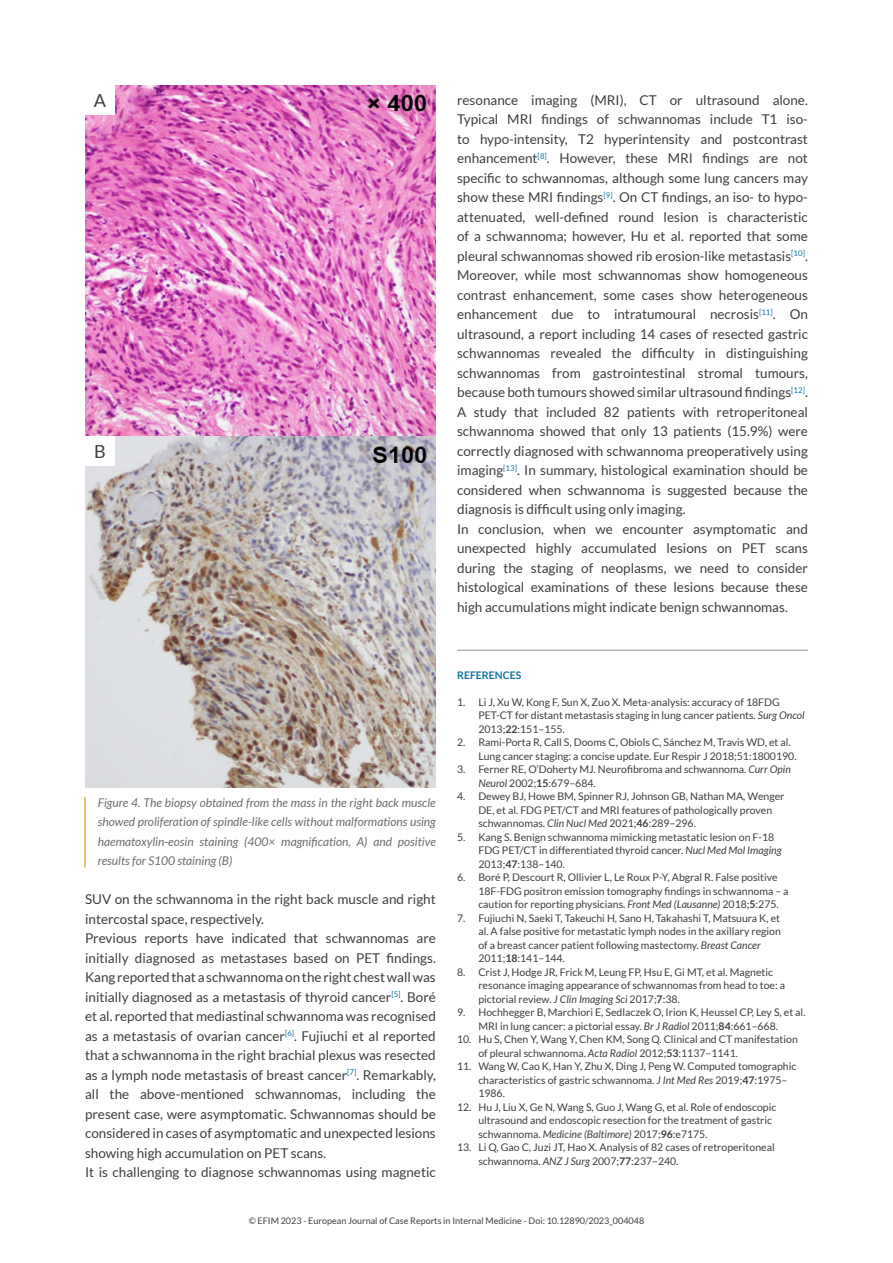
<style>
.page{position:relative;width:893px;height:1263px;background:#fff}
.page>*{position:absolute;margin:0;border:0;box-sizing:border-box;transform-origin:0 0}
.t1{font:18px "Lato";color:#3e3e3f}
.testo_normale{font:13.5px/19.5px "Lato";color:#3e3e3f;text-align:justify}
.dida{font:italic 12px/19.5px "Lato";color:#6c6d70;text-align:justify}
.reference{font:10.5px/13.5px "Lato";color:#3e3e3f}
.t2{font:700 10.5px "Lato";color:#1373a1}
.t3{font:9px "Lato";color:#3e3e3f}
.s1{font-style:italic}
.s2{font-weight:700}
</style>
<div class="page">
<hr style="left:84px;top:797px;width:2px;height:70px;background:#faa633">
<img style="left:85px;top:85px;width:351px;height:702px">
<div style="left:85px;top:85px;width:30px;height:30px;background:#fff"></div>
<div style="left:85px;top:436px;width:30px;height:30px;background:#fff"></div>
<hr style="left:457px;top:650px;width:351px;height:1px;background:#939598">
<p class="t1" style="left:94px;top:91px;width:14px">A</p>
<p class="t1" style="left:94px;top:442px;width:13px">B</p>
<p class="testo_normale" style="left:457px;top:90px;width:352px">resonance imaging (MRI), CT or ultrasound alone.<br>Typical MRI findings of schwannomas include T1 iso&shy;to hypo-intensity, T2 hyperintensity and postcontrast enhancement<sup>[8]</sup>. However, these MRI findings are not specific to schwannomas, although some lung cancers may show these MRI findings<sup>[9]</sup>. On CT findings, an iso- to hypo&shy;attenuated, well-defined round lesion is characteristic of a schwannoma; however, Hu et al. reported that some pleural schwannomas showed rib erosion-like metastasis<sup>[10]</sup>.<br>Moreover, while most schwannomas show homogeneous contrast enhancement, some cases show heterogeneous enhancement due to intratumoural necrosis<sup>[11]</sup>. On ultrasound, a report including 14 cases of resected gastric schwannomas revealed the difficulty in distinguishing schwannomas from gastrointestinal stromal tumours, because both tumours showed similar ultrasound findings<sup>[12]</sup>.<br>A study that included 82 patients with retroperitoneal schwannoma showed that only 13 patients (15.9%) were correctly diagnosed with schwannoma preoperatively using imaging<sup>[13]</sup>. In summary, histological examination should be considered when schwannoma is suggested because the diagnosis is difficult using only imaging.</p>
<p class="testo_normale" style="left:457px;top:519px;width:352px">In conclusion, when we encounter asymptomatic and unexpected highly accumulated lesions on PET scans during the staging of neoplasms, we need to consider histological examinations of these lesions because these high accumulations might indicate benign schwannomas.</p>
<p class="dida" style="left:98px;top:793px;width:340px">Figure 4. The biopsy obtained from the mass in the right back muscle showed proliferation of spindle-like cells without malformations using haematoxylin-eosin staining (400× magnification, A) and positive results for S100 staining (B)</p>
<p class="testo_normale" style="left:85px;top:889px;width:352px">SUV on the schwannoma in the right back muscle and right intercostal space, respectively.</p>
<p class="testo_normale" style="left:85px;top:928px;width:352px">Previous reports have indicated that schwannomas are initially diagnosed as metastases based on PET findings.<br>Kang reported that a schwannoma on the right chest wall was initially diagnosed as a metastasis of thyroid cancer<sup>[5]</sup>. Boré et al. reported that mediastinal schwannoma was recognised as a metastasis of ovarian cancer<sup>[6]</sup>. Fujiuchi et al reported that a schwannoma in the right brachial plexus was resected as a lymph node metastasis of breast cancer<sup>[7]</sup>. Remarkably, all the above-mentioned schwannomas, including the present case, were asymptomatic. Schwannomas should be considered in cases of asymptomatic and unexpected lesions showing high accumulation on PET scans.</p>
<p class="testo_normale" style="left:85px;top:1162px;width:352px">It is challenging to diagnose schwannomas using magnetic</p>
<p class="t2" style="left:457px;top:669px;width:66px">REFERENCES</p>
<p class="reference" style="left:478px;top:695px;width:328px;text-indent:-21px">1. Li J, Xu W, Kong F, Sun X, Zuo X. Meta-analysis: accuracy of 18FDG<br>PET-CT for distant metastasis staging in lung cancer patients. <span class="s1">Surg Oncol<br></span>2013;<span class="s2">22</span>:151–155.</p>
<p class="reference" style="left:478px;top:735px;width:320px;text-indent:-21px">2. Rami-Porta R, Call S, Dooms C, Obiols C, Sánchez M, Travis WD, et al.<br>Lung cancer staging: a concise update. Eur Respir J 2018;51:1800190.</p>
<p class="reference" style="left:478px;top:762px;width:314px;text-indent:-21px">3. Ferner RE, O’Doherty MJ. Neurofibroma and schwannoma. <span class="s1">Curr Opin<br>Neurol</span> 2002;<span class="s2">15</span>:679–684.</p>
<p class="reference" style="left:478px;top:789px;width:308px;text-indent:-21px">4. Dewey BJ, Howe BM, Spinner RJ, Johnson GB, Nathan MA, Wenger<br>DE, et al. FDG PET/CT and MRI features of pathologically proven schwannomas. <span class="s1">Clin Nucl Med</span> 2021;<span class="s2">46</span>:289–296.</p>
<p class="reference" style="left:478px;top:830px;width:305px;text-indent:-21px">5. Kang S. Benign schwannoma mimicking metastatic lesion on F-18<br>FDG PET/CT in differentiated thyroid cancer. <span class="s1">Nucl Med Mol Imaging<br></span>2013;<span class="s2">47</span>:138–140.</p>
<p class="reference" style="left:478px;top:870px;width:312px;text-indent:-21px">6. Boré P, Descourt R, Ollivier L, Le Roux P-Y, Abgral R. False positive<br>18F-FDG positron emission tomography findings in schwannoma – a caution for reporting physicians. <span class="s1">Front Med (Lausanne)</span> 2018;<span class="s2">5</span>:275.</p>
<p class="reference" style="left:478px;top:911px;width:304px;text-indent:-21px">7. Fujiuchi N, Saeki T, Takeuchi H, Sano H, Takahashi T, Matsuura K, et al. A false positive for metastatic lymph nodes in the axillary region of a breast cancer patient following mastectomy. <span class="s1">Breast Cancer </span>2011;<span class="s2">18</span>:141–144.</p>
<p class="reference" style="left:478px;top:965px;width:308px;text-indent:-21px">8. Crist J, Hodge JR, Frick M, Leung FP, Hsu E, Gi MT, et al. Magnetic resonance imaging appearance of schwannomas from head to toe: a pictorial review. <span class="s1">J Clin Imaging Sci</span> 2017;<span class="s2">7</span>:38.</p>
<p class="reference" style="left:457px;top:1005px;width:350px;text-align:center">9. Hochhegger B, Marchiori E, Sedlaczek O, Irion K, Heussel CP, Ley S, et al.<br>MRI in lung cancer: a pictorial essay. <span class="s1">Br J Radiol</span> 2011;<span class="s2">84</span>:661–668.</p>
<p class="reference" style="left:478px;top:1032px;width:321px;text-indent:-21px">10. Hu S, Chen Y, Wang Y, Chen KM, Song Q. Clinical and CT manifestation of pleural schwannoma. <span class="s1">Acta Radiol</span> 2012;<span class="s2">53</span>:1137–1141.</p>
<p class="reference" style="left:478px;top:1059px;width:319px;text-indent:-21px">11. Wang W, Cao K, Han Y, Zhu X, Ding J, Peng W. Computed tomographic characteristics of gastric schwannoma. <span class="s1">J Int Med Res</span> 2019;<span class="s2">47</span>:1975–<br>1986.</p>
<p class="reference" style="left:478px;top:1100px;width:299px;text-indent:-21px">12. Hu J, Liu X, Ge N, Wang S, Guo J, Wang G, et al. Role of endoscopic ultrasound and endoscopic resection for the treatment of gastric schwannoma. <span class="s1">Medicine (Baltimore)</span> 2017;<span class="s2">96</span>:e7175.</p>
<p class="reference" style="left:478px;top:1140px;width:298px;text-indent:-21px">13. Li Q, Gao C, Juzi JT, Hao X. Analysis of 82 cases of retroperitoneal schwannoma. <span class="s1">ANZ J Surg</span> 2007;<span class="s2">77</span>:237–240.</p>
<p class="t3" style="left:249px;top:1215px;width:397px">© EFIM 2023 - European Journal of Case Reports in Internal Medicine - Doi: 10.12890/2023_004048</p>
</div>
